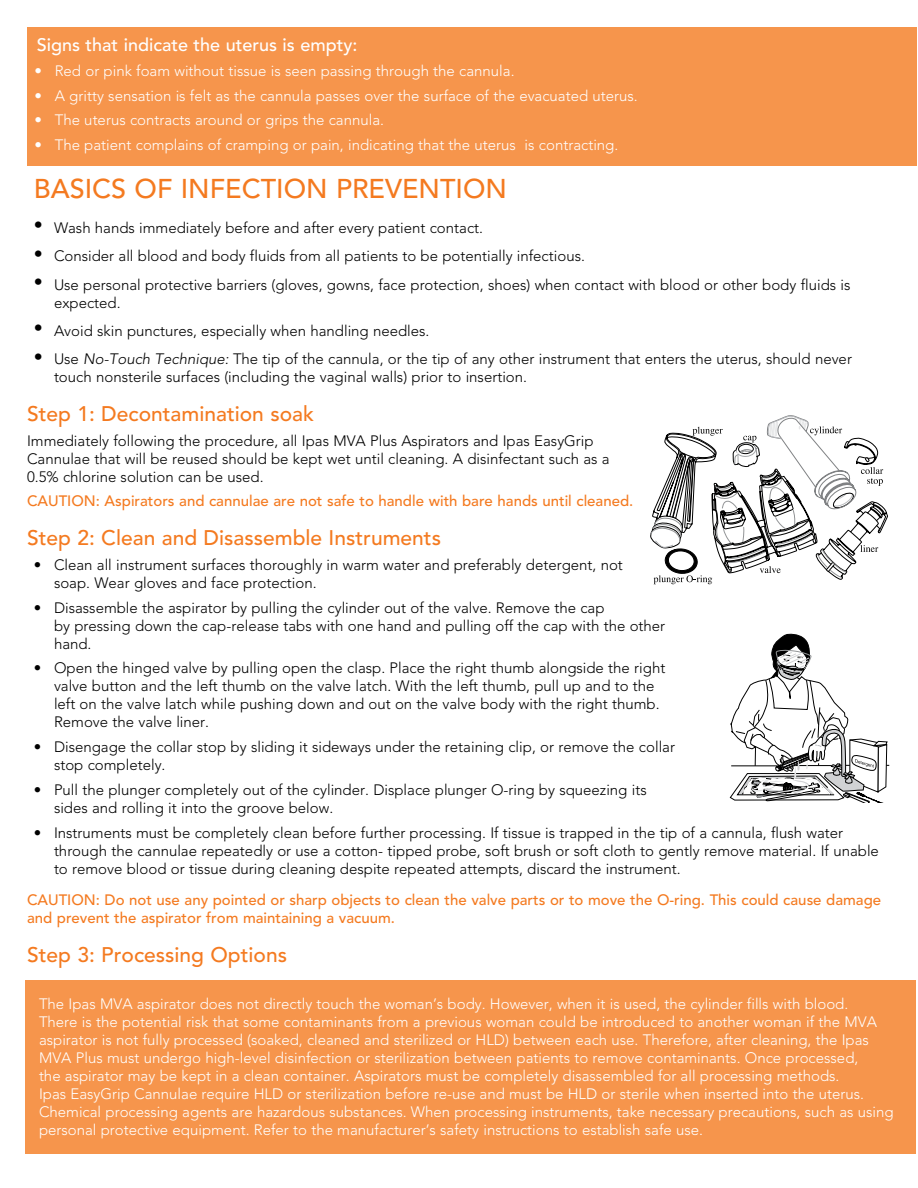
<style>
.page{position:relative;width:918px;height:1188px;background:#fff}
.page>*{position:absolute;margin:0;border:0;box-sizing:border-box;transform-origin:0 0}
.t1{font:500 27px "Avenir LT Std";color:#f47a20}
.t2{font:500 21px "Avenir LT Std";color:#f47a20}
.t3{font:500 18px "Avenir LT Std";color:#fff}
.t4{font:300 15px/18px "Avenir LT Std";color:#000}
.t5{font:300 15px/18px "Avenir LT Std";color:#fff}
.t6{font:500 15px/18px "Avenir LT Std";color:#f47a20}
.s1{font-size:18px}
.s2{font-style:italic}
</style>
<div class="page">
<div style="left:28px;top:27px;width:889px;height:138px;background:#f6954c"></div>
<svg style="left:650px;top:415px;width:238px;height:169px"></svg>
<svg style="left:730px;top:634px;width:159px;height:169px"></svg>
<div style="left:26px;top:980px;width:890px;height:174px;background:#f6954c"></div>
<p class="t3" style="left:37px;top:34px;width:322px">Signs that indicate the uterus is empty:</p>
<p class="t5" style="left:34px;top:62px;width:482px">• Red or pink foam without tissue is seen passing through the cannula.</p>
<p class="t5" style="left:34px;top:86px;width:605px">• A gritty sensation is felt as the cannula passes over the surface of the evacuated uterus.</p>
<p class="t5" style="left:34px;top:111px;width:351px">• The uterus contracts around or grips the cannula.</p>
<p class="t5" style="left:34px;top:136px;width:585px">• The patient complains of cramping or pain, indicating that the uterus is contracting.</p>
<h1 class="t1" style="left:34px;top:173px;width:475px">BASICS OF INFECTION PREVENTION</h1>
<p class="t4" style="left:34px;top:219px;width:451px"><span class="s1">•</span> Wash hands immediately before and after every patient contact.</p>
<p class="t4" style="left:34px;top:247px;width:553px"><span class="s1">•</span> Consider all blood and body fluids from all patients to be potentially infectious.</p>
<p class="t4" style="left:54px;top:275px;width:798px;text-indent:-20px"><span class="s1">•</span> Use personal protective barriers (gloves, gowns, face protection, shoes) when contact with blood or other body fluids is expected.</p>
<p class="t4" style="left:34px;top:322px;width:397px"><span class="s1">•</span> Avoid skin punctures, especially when handling needles.</p>
<p class="t4" style="left:54px;top:350px;width:799px;text-indent:-20px"><span class="s1">•</span> Use <span class="s2">No-Touch Technique:</span> The tip of the cannula, or the tip of any other instrument that enters the uterus, should never touch nonsterile surfaces (including the vaginal walls) prior to insertion.</p>
<h2 class="t2" style="left:27px;top:402px;width:288px">Step 1: Decontamination soak</h2>
<p class="t4" style="left:27px;top:432px;width:584px">Immediately following the procedure, all Ipas MVA Plus Aspirators and Ipas EasyGrip<br>Cannulae that will be reused should be kept wet until cleaning. A disinfectant such as a<br>0.5% chlorine solution can be used.</p>
<p class="t6" style="left:27px;top:493px;width:608px">CAUTION: Aspirators and cannulae are not safe to handle with bare hands until cleaned.</p>
<h2 class="t2" style="left:27px;top:526px;width:416px">Step 2: Clean and Disassemble Instruments</h2>
<p class="t4" style="left:54px;top:556px;width:570px;text-indent:-20px">• Clean all instrument surfaces thoroughly in warm water and preferably detergent, not soap. Wear gloves and face protection.</p>
<p class="t4" style="left:54px;top:598px;width:613px;text-indent:-20px">• Disassemble the aspirator by pulling the cylinder out of the valve. Remove the cap<br>by pressing down the cap-release tabs with one hand and pulling off the cap with the other hand.</p>
<p class="t4" style="left:54px;top:659px;width:613px;text-indent:-20px">• Open the hinged valve by pulling open the clasp. Place the right thumb alongside the right valve button and the left thumb on the valve latch. With the left thumb, pull up and to the left on the valve latch while pushing down and out on the valve body with the right thumb.<br>Remove the valve liner.</p>
<p class="t4" style="left:54px;top:738px;width:623px;text-indent:-20px">• Disengage the collar stop by sliding it sideways under the retaining clip, or remove the collar stop completely.</p>
<p class="t4" style="left:54px;top:781px;width:594px;text-indent:-20px">• Pull the plunger completely out of the cylinder. Displace plunger O-ring by squeezing its sides and rolling it into the groove below.</p>
<p class="t4" style="left:54px;top:823px;width:826px;text-indent:-20px">• Instruments must be completely clean before further processing. If tissue is trapped in the tip of a cannula, flush water through the cannulae repeatedly or use a cotton- tipped probe, soft brush or soft cloth to gently remove material. If unable to remove blood or tissue during cleaning despite repeated attempts, discard the instrument.</p>
<p class="t6" style="left:27px;top:891px;width:856px">CAUTION: Do not use any pointed or sharp objects to clean the valve parts or to move the O-ring. This could cause damage and prevent the aspirator from maintaining a vacuum.</p>
<h2 class="t2" style="left:27px;top:942px;width:262px">Step 3: Processing Options</h2>
<p class="t5" style="left:39px;top:995px;width:856px">The Ipas MVA aspirator does not directly touch the woman’s body. However, when it is used, the cylinder fills with blood.<br>There is the potential risk that some contaminants from a previous woman could be introduced to another woman if the MVA aspirator is not fully processed (soaked, cleaned and sterilized or HLD) between each use. Therefore, after cleaning, the Ipas MVA Plus must undergo high-level disinfection or sterilization between patients to remove contaminants. Once processed,<br>the aspirator may be kept in a clean container. Aspirators must be completely disassembled for all processing methods.<br>Ipas EasyGrip Cannulae require HLD or sterilization before re-use and must be HLD or sterile when inserted into the uterus.<br>Chemical processing agents are hazardous substances. When processing instruments, take necessary precautions, such as using personal protective equipment. Refer to the manufacturer’s safety instructions to establish safe use.</p>
</div>
